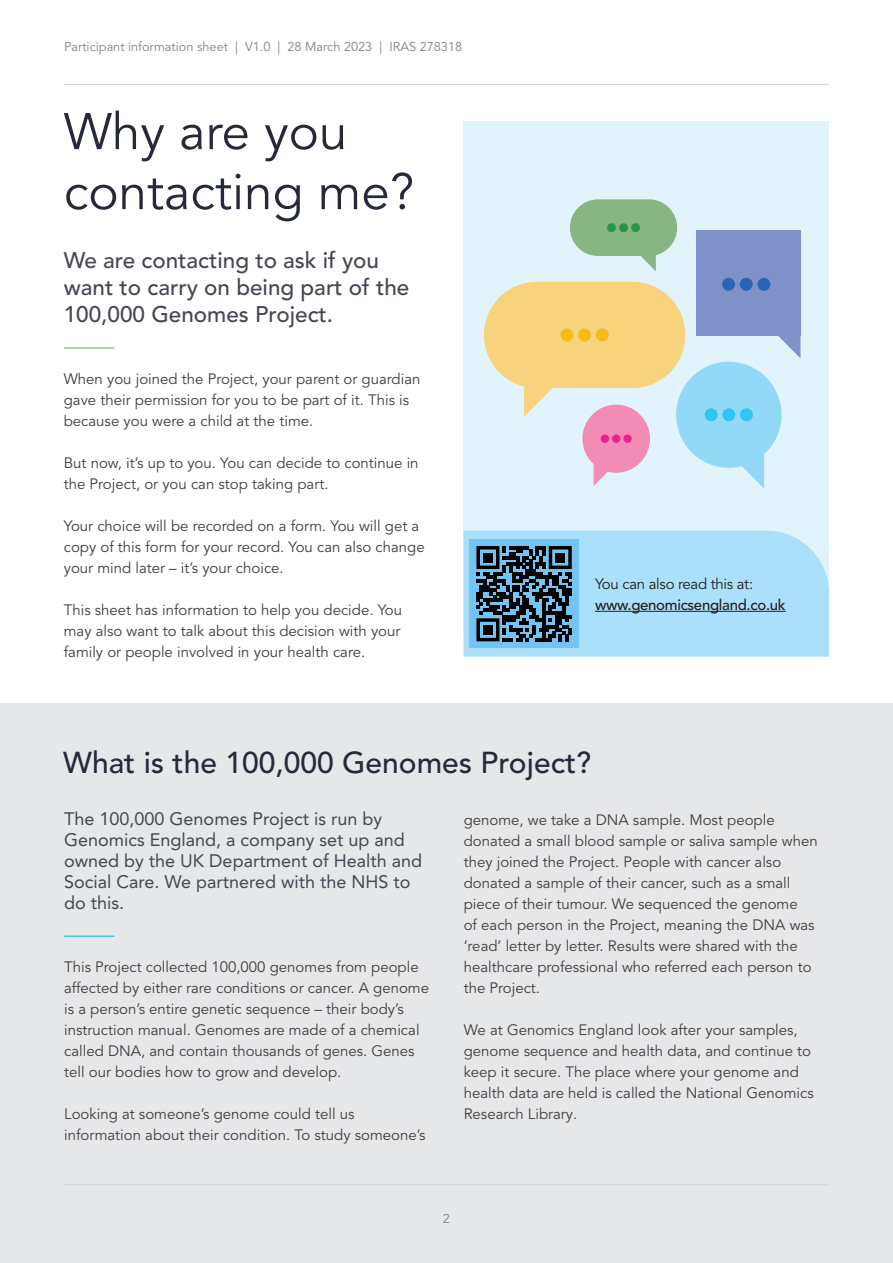
<style>
.page{position:relative;width:893px;height:1263px;background:#fff}
.page>*{position:absolute;margin:0;border:0;box-sizing:border-box;transform-origin:0 0}
.Description{font:51px/60px "Avenir LT Pro";color:#242a39}
.Description-2{font:500 30px "Avenir LT Pro";color:#242a39}
.Description-3{font:500 22.5px/27px "Avenir LT Pro";color:#444652}
.Description-4{font:18px/21px "Avenir LT Pro";color:#444652}
.Description-5{font:15px/21px "Avenir LT Pro";color:#3e3e3f}
.Description-6{font:500 15px/21px "Avenir LT Pro";letter-spacing:-.02em;color:#231f20}
.Description-7{font:12.75px "Avenir LT Pro";color:#808285}
.s1{font-weight:400}
</style>
<div class="page">
<div style="left:0;top:704px;width:893px;height:559px;background:#e6e7e9"></div>
<hr style="left:64px;top:84px;width:765px;height:1px;background:#d1d2d4">
<hr style="left:64px;top:1184px;width:765px;height:1px;background:#d1d2d4">
<div style="left:463px;top:121px;width:366px;height:515px;background:#e1f4fc"></div>
<div style="left:484px;top:282px;width:201px;height:106px;background:#f8d27c;border-radius:53px"></div>
<svg style="left:524px;top:387px;width:34px;height:30px"></svg>
<div style="left:570px;top:199px;width:107px;height:57px;background:#88b683;border-radius:28px"></div>
<svg style="left:641px;top:255px;width:15px;height:16px"></svg>
<svg style="left:736px;top:455px;width:28px;height:33px"></svg>
<svg style="left:778px;top:336px;width:22px;height:22px"></svg>
<div style="left:676px;top:362px;width:105px;height:106px;background:#92d9f7;border-radius:50%"></div>
<div style="left:740px;top:408px;width:13px;height:13px;background:#30c5f3;border-radius:50%"></div>
<div style="left:722px;top:408px;width:13px;height:13px;background:#30c5f3;border-radius:50%"></div>
<div style="left:705px;top:408px;width:13px;height:13px;background:#30c5f3;border-radius:50%"></div>
<svg style="left:594px;top:465px;width:14px;height:21px"></svg>
<div style="left:582px;top:405px;width:68px;height:68px;background:#f28cb5;border-radius:50%"></div>
<div style="left:601px;top:434px;width:8px;height:9px;background:#ec208c;border-radius:50%"></div>
<div style="left:612px;top:434px;width:8px;height:9px;background:#ec208c;border-radius:50%"></div>
<div style="left:623px;top:434px;width:9px;height:9px;background:#ec208c;border-radius:50%"></div>
<div style="left:596px;top:328px;width:13px;height:13px;background:#f5bb17;border-radius:50%"></div>
<div style="left:578px;top:328px;width:13px;height:13px;background:#f5bb17;border-radius:50%"></div>
<div style="left:560px;top:328px;width:13px;height:13px;background:#f5bb17;border-radius:50%"></div>
<div style="left:631px;top:223px;width:9px;height:9px;background:#269746;border-radius:50%"></div>
<div style="left:619px;top:223px;width:9px;height:9px;background:#269746;border-radius:50%"></div>
<div style="left:607px;top:223px;width:9px;height:9px;background:#269746;border-radius:50%"></div>
<div style="left:696px;top:230px;width:104px;height:106px;background:#7e91c9"></div>
<div style="left:757px;top:278px;width:13px;height:13px;background:#2a65b1;border-radius:50%"></div>
<div style="left:740px;top:278px;width:13px;height:13px;background:#2a65b1;border-radius:50%"></div>
<div style="left:722px;top:278px;width:13px;height:13px;background:#2a65b1;border-radius:50%"></div>
<div style="left:463px;top:531px;width:366px;height:126px;background:#aae0f9"></div>
<div style="left:470px;top:539px;width:108px;height:109px;background:#71c4f3"></div>
<svg style="left:476px;top:546px;width:96px;height:95px"></svg>
<div style="left:483px;top:553px;width:10px;height:9px;background:#000001"></div>
<div style="left:555px;top:553px;width:10px;height:9px;background:#000001"></div>
<div style="left:483px;top:625px;width:10px;height:10px;background:#000001"></div>
<hr style="left:595px;top:611px;width:191px;height:1px;background:#231f20">
<hr style="left:65px;top:347px;width:49px;height:2px;background:#92c889">
<hr style="left:65px;top:935px;width:49px;height:2px;background:#40c7f4">
<p class="Description-7" style="left:64px;top:39px;width:400px">Participant information sheet | V1.0 | 28 March 2023 | IRAS 278318</p>
<p class="Description" style="left:64px;top:102px;width:352px">Why are you contacting me?</p>
<p class="Description-3" style="left:64px;top:247px;width:347px">We are contacting to ask if you want to carry on being part of the<br>100,000 Genomes Project.</p>
<p class="Description-5" style="left:64px;top:368px;width:358px">When you joined the Project, your parent or guardian gave their permission for you to be part of it. This is because you were a child at the time.</p>
<p class="Description-5" style="left:64px;top:452px;width:356px">But now, it’s up to you. You can decide to continue in the Project, or you can stop taking part.</p>
<p class="Description-5" style="left:64px;top:515px;width:362px">Your choice will be recorded on a form. You will get a copy of this form for your record. You can also change your mind later – it’s your choice.</p>
<p class="Description-5" style="left:64px;top:599px;width:340px;text-align:justify">This sheet has information to help you decide. You may also want to talk about this decision with your family or people involved in your health care.</p>
<p class="Description-6" style="left:595px;top:573px;width:192px"><span class="s1">You can also read this at: </span>www.genomicsengland.co.uk</p>
<p class="Description-2" style="left:63px;top:745px;width:530px">What is the 100,000 Genomes Project?</p>
<p class="Description-4" style="left:64px;top:808px;width:359px">The 100,000 Genomes Project is run by<br>Genomics England, a company set up and owned by the UK Department of Health and<br>Social Care. We partnered with the NHS to do this.</p>
<p class="Description-5" style="left:64px;top:956px;width:366px">This Project collected 100,000 genomes from people affected by either rare conditions or cancer. A genome is a person’s entire genetic sequence – their body’s instruction manual. Genomes are made of a chemical called DNA, and contain thousands of genes. Genes tell our bodies how to grow and develop.</p>
<p class="Description-5" style="left:64px;top:1103px;width:363px">Looking at someone’s genome could tell us information about their condition. To study someone’s</p>
<p class="Description-5" style="left:464px;top:809px;width:355px">genome, we take a DNA sample. Most people donated a small blood sample or saliva sample when they joined the Project. People with cancer also donated a sample of their cancer, such as a small piece of their tumour. We sequenced the genome<br>of each person in the Project, meaning the DNA was ‘read’ letter by letter. Results were shared with the healthcare professional who referred each person to the Project.</p>
<p class="Description-5" style="left:464px;top:1019px;width:352px">We at Genomics England look after your samples, genome sequence and health data, and continue to keep it secure. The place where your genome and health data are held is called the National Genomics Research Library.</p>
<p class="Description-7" style="left:443px;top:1211px;width:9px">2</p>
</div>
